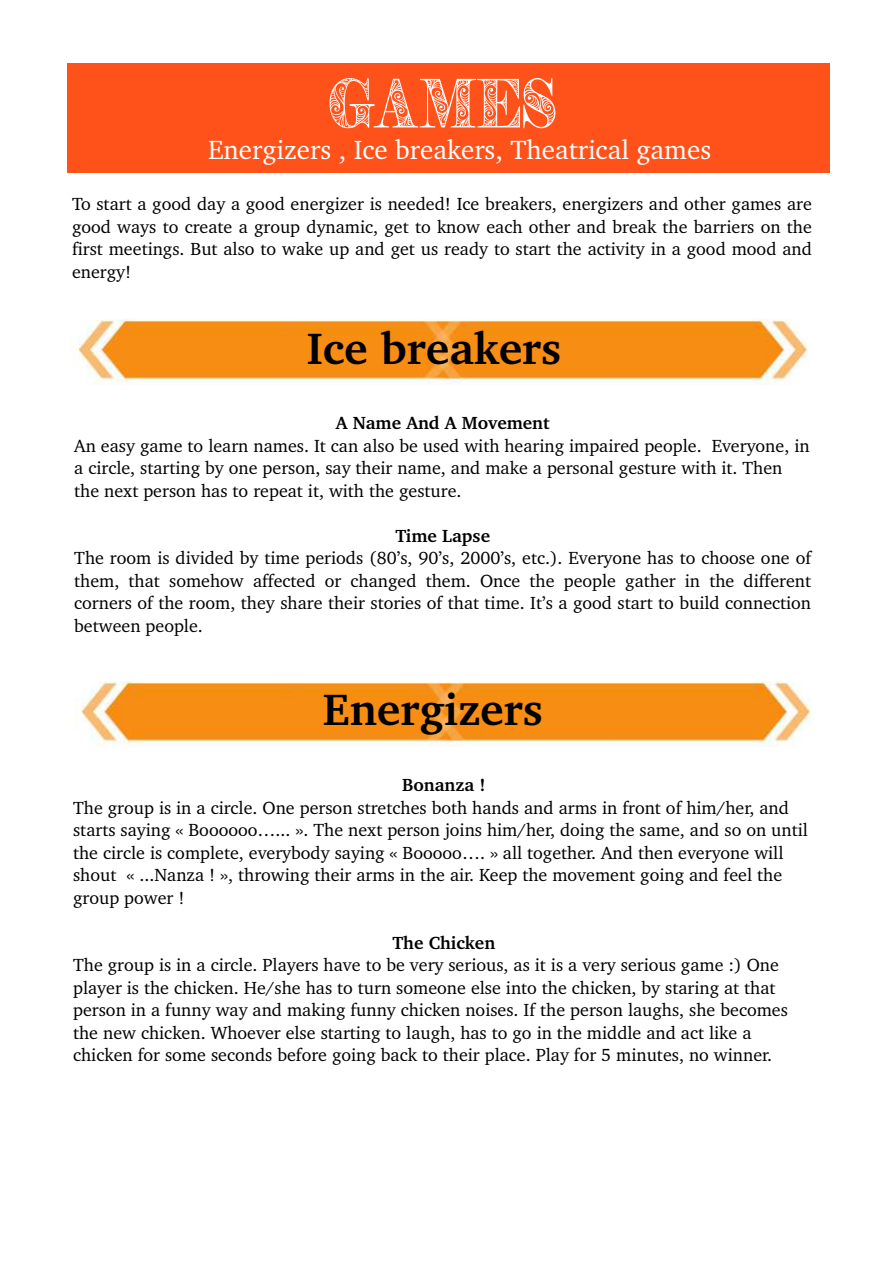
<style>
.page{position:relative;width:893px;height:1263px;background:#fff}
.page>*{position:absolute;margin:0;border:0;box-sizing:border-box;transform-origin:0 0}
.t1{font:58.5px "Zengo Demo";color:#fff}
.t2{font:700 45px "Charter BT";color:#000}
.t3{font:27px "Charter BT";color:#fff}
.t4{font:18px/22.5px "Charter BT";color:#000}
.t5{font:700 18px "Charter BT";color:#000}
</style>
<div class="page">
<img style="left:71px;top:319px;width:737px;height:66px">
<div style="left:68px;top:63px;width:762px;height:110px;background:#ff521b"></div>
<img style="left:74px;top:681px;width:737px;height:66px">
<h1 class="t1" style="left:330px;top:71px;width:229px">GAMES</h1>
<h3 class="t3" style="left:208px;top:139px;width:505px">Energizers , Ice breakers, Theatrical games</h3>
<p class="t4" style="left:72px;top:195px;width:741px;text-align:justify">To start a good day a good energizer is needed! Ice breakers, energizers and other games are good ways to create a group dynamic, get to know each other and break the barriers on the first meetings. But also to wake up and get us ready to start the activity in a good mood and energy!</p>
<h2 class="t2" style="left:307px;top:331px;width:256px">Ice breakers</h2>
<p class="t5" style="left:336px;top:416px;width:215px">A Name And A Movement</p>
<p class="t4" style="left:74px;top:436px;width:737px">An easy game to learn names. It can also be used with hearing impaired people. Everyone, in a circle, starting by one person, say their name, and make a personal gesture with it. Then the next person has to repeat it, with the gesture.</p>
<p class="t5" style="left:395px;top:528px;width:96px">Time Lapse</p>
<p class="t4" style="left:74px;top:548px;width:738px;text-align:justify">The room is divided by time periods (80’s, 90’s, 2000’s, etc.). Everyone has to choose one of them, that somehow affected or changed them. Once the people gather in the different corners of the room, they share their stories of that time. It’s a good start to build connection between people.</p>
<h2 class="t2" style="left:323px;top:692px;width:222px">Energizers</h2>
<p class="t5" style="left:402px;top:778px;width:85px">Bonanza !</p>
<p class="t4" style="left:73px;top:798px;width:736px">The group is in a circle. One person stretches both hands and arms in front of him/her, and starts saying « Boooooo…... ». The next person joins him/her, doing the same, and so on until the circle is complete, everybody saying « Booooo…. » all together. And then everyone will shout « ...Nanza ! », throwing their arms in the air. Keep the movement going and feel the group power !</p>
<p class="t5" style="left:392px;top:935px;width:104px">The Chicken</p>
<p class="t4" style="left:73px;top:955px;width:716px">The group is in a circle. Players have to be very serious, as it is a very serious game :) One player is the chicken. He/she has to turn someone else into the chicken, by staring at that person in a funny way and making funny chicken noises. If the person laughs, she becomes the new chicken. Whoever else starting to laugh, has to go in the middle and act like a chicken for some seconds before going back to their place. Play for 5 minutes, no winner.</p>
</div>
